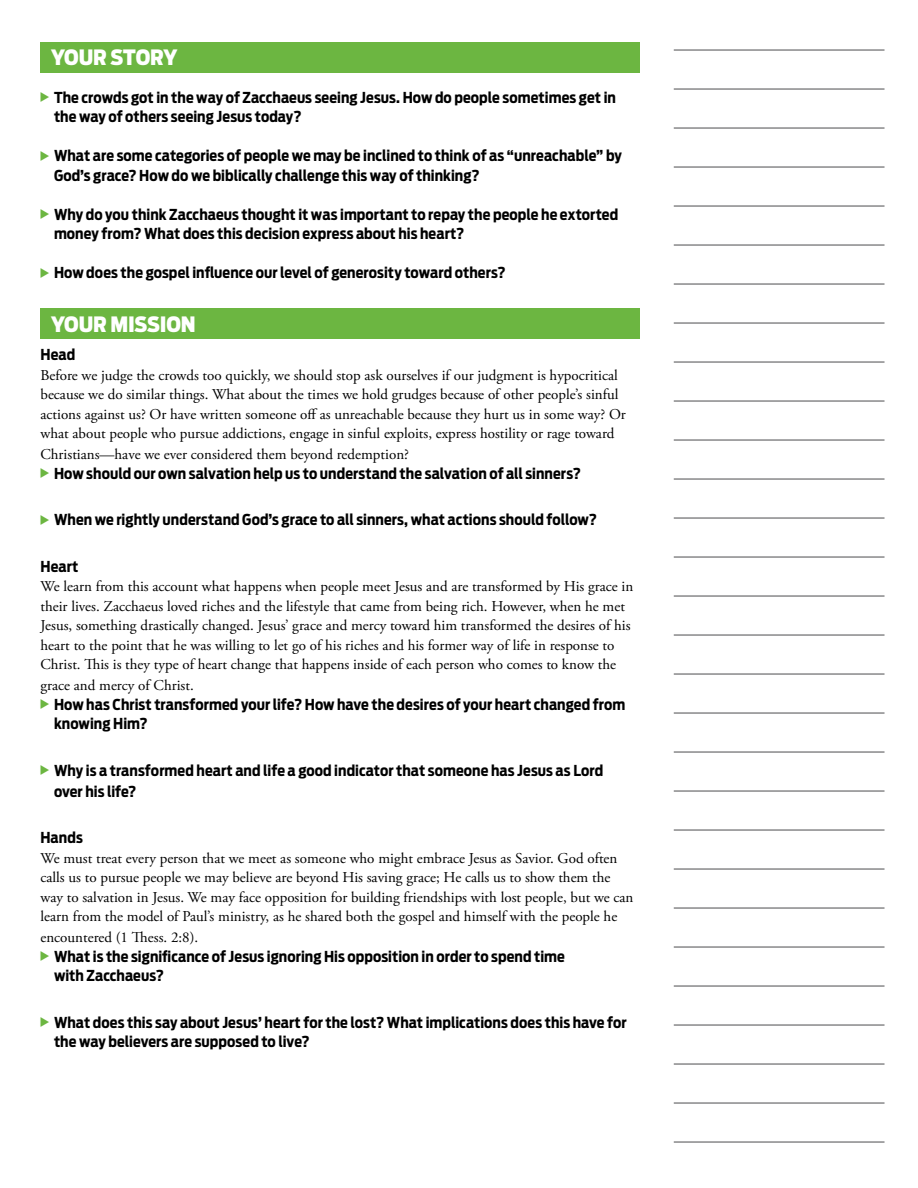
<style>
.page{position:relative;width:918px;height:1188px;background:#fff}
.page>*{position:absolute;margin:0;border:0;box-sizing:border-box;transform-origin:0 0}
.t1{font:900 21px "Antenna Cond";letter-spacing:-.01em;color:#fff}
.t2{font:15px/19.5px "Adobe Garamond Pro";color:#000}
.t3{font:700 15px/19.5px "Antenna Cond";letter-spacing:.005em;color:#000}
</style>
<div class="page">
<div style="left:40px;top:42px;width:600px;height:30px;background:#6cb641"></div>
<div style="left:40px;top:308px;width:600px;height:31px;background:#6cb641"></div>
<hr style="left:674px;top:50px;width:211px;height:1px;background:#4d4d4f">
<hr style="left:674px;top:89px;width:211px;height:1px;background:#4d4d4f">
<hr style="left:674px;top:128px;width:211px;height:1px;background:#4d4d4f">
<hr style="left:674px;top:167px;width:211px;height:1px;background:#4d4d4f">
<hr style="left:674px;top:206px;width:211px;height:1px;background:#4d4d4f">
<hr style="left:674px;top:245px;width:211px;height:1px;background:#4d4d4f">
<hr style="left:674px;top:284px;width:211px;height:1px;background:#4d4d4f">
<hr style="left:674px;top:323px;width:211px;height:1px;background:#4d4d4f">
<hr style="left:674px;top:362px;width:211px;height:1px;background:#4d4d4f">
<hr style="left:674px;top:401px;width:211px;height:1px;background:#4d4d4f">
<hr style="left:674px;top:440px;width:211px;height:1px;background:#4d4d4f">
<hr style="left:674px;top:479px;width:211px;height:1px;background:#4d4d4f">
<hr style="left:674px;top:518px;width:211px;height:1px;background:#4d4d4f">
<hr style="left:674px;top:557px;width:211px;height:1px;background:#4d4d4f">
<hr style="left:674px;top:596px;width:211px;height:1px;background:#4d4d4f">
<hr style="left:674px;top:635px;width:211px;height:1px;background:#4d4d4f">
<hr style="left:674px;top:674px;width:211px;height:1px;background:#4d4d4f">
<hr style="left:674px;top:713px;width:211px;height:1px;background:#4d4d4f">
<hr style="left:674px;top:752px;width:211px;height:1px;background:#4d4d4f">
<hr style="left:674px;top:791px;width:211px;height:1px;background:#4d4d4f">
<hr style="left:674px;top:830px;width:211px;height:1px;background:#4d4d4f">
<hr style="left:674px;top:869px;width:211px;height:1px;background:#4d4d4f">
<hr style="left:674px;top:908px;width:211px;height:1px;background:#4d4d4f">
<hr style="left:674px;top:947px;width:211px;height:1px;background:#4d4d4f">
<hr style="left:674px;top:986px;width:211px;height:1px;background:#4d4d4f">
<hr style="left:674px;top:1025px;width:211px;height:1px;background:#4d4d4f">
<hr style="left:674px;top:1064px;width:211px;height:1px;background:#4d4d4f">
<hr style="left:674px;top:1103px;width:211px;height:1px;background:#4d4d4f">
<hr style="left:674px;top:1142px;width:211px;height:1px;background:#4d4d4f">
<h1 class="t1" style="left:51px;top:44px;width:128px">YOUR STORY</h1>
<p class="t3" style="left:54px;top:87px;width:563px">The crowds got in the way of Zacchaeus seeing Jesus. How do people sometimes get in the way of others seeing Jesus today?</p>
<p class="t3" style="left:54px;top:146px;width:569px">What are some categories of people we may be inclined to think of as “unreachable” by<br>God’s grace? How do we biblically challenge this way of thinking?</p>
<p class="t3" style="left:54px;top:204px;width:566px">Why do you think Zacchaeus thought it was important to repay the people he extorted money from? What does this decision express about his heart?</p>
<p class="t3" style="left:54px;top:263px;width:453px">How does the gospel influence our level of generosity toward others?</p>
<h1 class="t1" style="left:51px;top:312px;width:146px">YOUR MISSION</h1>
<p class="t3" style="left:40px;top:345px;width:36px">Head</p>
<p class="t2" style="left:40px;top:366px;width:587px">Before we judge the crowds too quickly, we should stop ask ourselves if our judgment is hypocritical because we do similar things. What about the times we hold grudges because of other people’s sinful actions against us? Or have written someone off as unreachable because they hurt us in some way? Or what about people who pursue addictions, engage in sinful exploits, express hostility or rage toward</p>
<p class="t2" style="left:40px;top:445px;width:370px">Christians—have we ever considered them beyond redemption?</p>
<p class="t3" style="left:54px;top:464px;width:529px">How should our own salvation help us to understand the salvation of all sinners?</p>
<p class="t3" style="left:54px;top:510px;width:545px">When we rightly understand God’s grace to all sinners, what actions should follow?</p>
<p class="t3" style="left:40px;top:557px;width:39px">Heart</p>
<p class="t2" style="left:40px;top:577px;width:594px">We learn from this account what happens when people meet Jesus and are transformed by His grace in their lives. Zacchaeus loved riches and the lifestyle that came from being rich. However, when he met Jesus, something drastically changed. Jesus’ grace and mercy toward him transformed the desires of his heart to the point that he was willing to let go of his riches and his former way of life in response to Christ. This is they type of heart change that happens inside of each person who comes to know the</p>
<p class="t2" style="left:40px;top:676px;width:155px">grace and mercy of Christ.</p>
<p class="t3" style="left:54px;top:695px;width:573px">How has Christ transformed your life? How have the desires of your heart changed from knowing Him?</p>
<p class="t3" style="left:54px;top:760px;width:551px;line-height:21px">Why is a transformed heart and life a good indicator that someone has Jesus as Lord over his life?</p>
<p class="t3" style="left:40px;top:828px;width:44px">Hands</p>
<p class="t2" style="left:40px;top:849px;width:594px">We must treat every person that we meet as someone who might embrace Jesus as Savior. God often calls us to pursue people we may believe are beyond His saving grace; He calls us to show them the way to salvation in Jesus. We may face opposition for building friendships with lost people, but we can learn from the model of Paul’s ministry, as he shared both the gospel and himself with the people he</p>
<p class="t2" style="left:40px;top:928px;width:159px">encountered (1 Thess. 2:8).</p>
<p class="t3" style="left:54px;top:947px;width:512px">What is the significance of Jesus ignoring His opposition in order to spend time with Zacchaeus?</p>
<p class="t3" style="left:54px;top:1013px;width:574px">What does this say about Jesus’ heart for the lost? What implications does this have for the way believers are supposed to live?</p>
</div>
